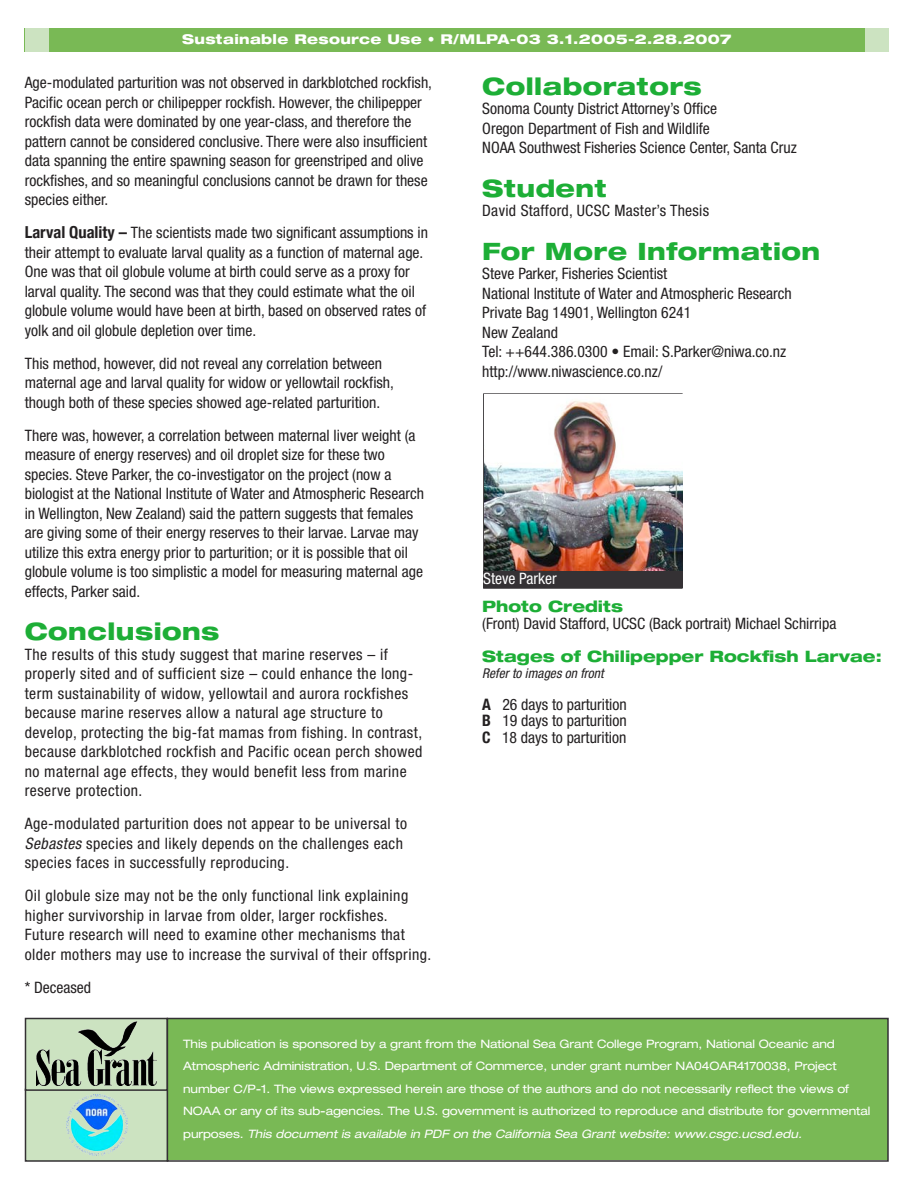
<style>
.page{position:relative;width:918px;height:1188px;background:#fff}
.page>*{position:absolute;margin:0;border:0;box-sizing:border-box;transform-origin:0 0}
.t1{font:800 expanded 24px "Helvetica Neue";letter-spacing:.02em;color:#1dae36}
.t2{font:condensed 15.75px/19.5px "Helvetica Neue";color:#232021}
.t3{font:condensed 15.75px/19.5px "Helvetica Neue";letter-spacing:.03em;color:#232021}
.t4{font:800 expanded 15.75px "Helvetica Neue";color:#1dae36}
.t5{font:condensed 15.75px "Helvetica Neue";letter-spacing:.02em;color:#232021}
.t6{font:condensed 15.75px "Helvetica Neue";color:#fff}
.t7{font:800 expanded 13.5px "Helvetica Neue";letter-spacing:.025em;color:#fff}
.t8{font:italic condensed 13.5px "Helvetica Neue";letter-spacing:.005em;color:#232021}
.t9{font:expanded 11.7px/22.5px "Helvetica Neue";letter-spacing:-.01em;color:#fff}
.s1{font-weight:700;font-size:16.5px}
.s2{font-style:italic}
.s3{font-weight:700}
</style>
<div class="page">
<div style="left:25px;top:28px;width:864px;height:24px;background:#79b955"></div>
<div style="left:25px;top:28px;width:24px;height:24px;background:#cce3c1"></div>
<div style="left:865px;top:28px;width:24px;height:24px;background:#cce3c1"></div>
<div style="left:26px;top:1090px;width:141px;height:70px;background:#cce3c1"></div>
<div style="left:25px;top:1089px;width:143px;height:73px;border:2px solid #343134"></div>
<img style="left:66px;top:1094px;width:61px;height:61px">
<div style="left:26px;top:1019px;width:141px;height:70px;background:#cce3c1"></div>
<div style="left:25px;top:1018px;width:143px;height:73px;border:2px solid #343134"></div>
<img style="left:36px;top:1022px;width:120px;height:64px">
<div style="left:168px;top:1019px;width:719px;height:141px;background:#79b955"></div>
<div style="left:167px;top:1018px;width:722px;height:144px;border:2px solid #343134"></div>
<img style="left:484px;top:400px;width:198px;height:171px">
<div style="left:483px;top:571px;width:200px;height:17px;background:#343134"></div>
<p class="t7" style="left:182px;top:35px;width:551px">Sustainable Resource Use • R/MLPA-03 3.1.2005-2.28.2007</p>
<p class="t2" style="left:25px;top:75px;width:409px">Age-modulated parturition was not observed in darkblotched rockfish, Pacific ocean perch or chilipepper rockfish. However, the chilipepper rockfish data were dominated by one year-class, and therefore the pattern cannot be considered conclusive. There were also insufficient data spanning the entire spawning season for greenstriped and olive rockfishes, and so meaningful conclusions cannot be drawn for these species either.</p>
<p class="t2" style="left:25px;top:225px;width:405px"><span class="s1">Larval Quality –</span> The scientists made two significant assumptions in their attempt to evaluate larval quality as a function of maternal age.<br>One was that oil globule volume at birth could serve as a proxy for larval quality. The second was that they could estimate what the oil globule volume would have been at birth, based on observed rates of yolk and oil globule depletion over time.</p>
<p class="t2" style="left:25px;top:355px;width:371px">This method, however, did not reveal any correlation between maternal age and larval quality for widow or yellowtail rockfish, though both of these species showed age-related parturition.</p>
<p class="t2" style="left:25px;top:427px;width:401px">There was, however, a correlation between maternal liver weight (a measure of energy reserves) and oil droplet size for these two species. Steve Parker, the co-investigator on the project (now a biologist at the National Institute of Water and Atmospheric Research in Wellington, New Zealand) said the pattern suggests that females are giving some of their energy reserves to their larvae. Larvae may utilize this extra energy prior to parturition; or it is possible that oil globule volume is too simplistic a model for measuring maternal age effects, Parker said.</p>
<h1 class="t1" style="left:25px;top:623px;width:196px">Conclusions</h1>
<p class="t3" style="left:25px;top:646px;width:399px">The results of this study suggest that marine reserves – if properly sited and of sufficient size – could enhance the long&shy;term sustainability of widow, yellowtail and aurora rockfishes because marine reserves allow a natural age structure to develop, protecting the big-fat mamas from fishing. In contrast, because darkblotched rockfish and Pacific ocean perch showed no maternal age effects, they would benefit less from marine reserve protection.</p>
<p class="t3" style="left:25px;top:815px;width:384px">Age-modulated parturition does not appear to be universal to<br><span class="s2">Sebastes</span> species and likely depends on the challenges each species faces in successfully reproducing.</p>
<p class="t3" style="left:25px;top:887px;width:408px">Oil globule size may not be the only functional link explaining higher survivorship in larvae from older, larger rockfishes.<br>Future research will need to examine other mechanisms that older mothers may use to increase the survival of their offspring.</p>
<p class="t2" style="left:25px;top:979px;width:68px">* Deceased</p>
<h1 class="t1" style="left:482px;top:77px;width:221px">Collaborators</h1>
<p class="t2" style="left:482px;top:100px;width:316px">Sonoma County District Attorney’s Office<br>Oregon Department of Fish and Wildlife<br>NOAA Southwest Fisheries Science Center, Santa Cruz</p>
<h1 class="t1" style="left:482px;top:179px;width:126px">Student</h1>
<p class="t5" style="left:482px;top:205px;width:229px">David Stafford, UCSC Master’s Thesis</p>
<h1 class="t1" style="left:482px;top:242px;width:340px">For More Information</h1>
<p class="t2" style="left:482px;top:265px;width:311px">Steve Parker, Fisheries Scientist<br>National Institute of Water and Atmospheric Research Private Bag 14901, Wellington 6241<br>New Zealand<br>Tel: ++644.386.0300 • Email: S.Parker@niwa.co.nz http://www.niwascience.co.nz/</p>
<p class="t6" style="left:483px;top:573px;width:75px">Steve Parker</p>
<p class="t4" style="left:482px;top:601px;width:142px">Photo Credits</p>
<p class="t2" style="left:482px;top:615px;width:356px">(Front) David Stafford, UCSC (Back portrait) Michael Schirripa</p>
<p class="t4" style="left:482px;top:650px;width:401px">Stages of Chilipepper Rockfish Larvae:</p>
<p class="t8" style="left:482px;top:669px;width:123px">Refer to images on front</p>
<p class="t2" style="left:482px;top:697px;width:146px;line-height:16.5px;text-align:justify"><span class="s3">A</span> 26 days to parturition <span class="s3">B</span> 19 days to parturition <span class="s3">C</span> 18 days to parturition</p>
<p class="t9" style="left:183px;top:1033px;width:689px">This publication is sponsored by a grant from the National Sea Grant College Program, National Oceanic and Atmospheric Administration, U.S. Department of Commerce, under grant number NA04OAR4170038, Project number C/P-1. The views expressed herein are those of the authors and do not necessarily reflect the views of NOAA or any of its sub-agencies. The U.S. government is authorized to reproduce and distribute for governmental purposes. <span class="s2">This document is available in PDF on the California Sea Grant website: www.csgc.ucsd.edu.</span></p>
</div>
